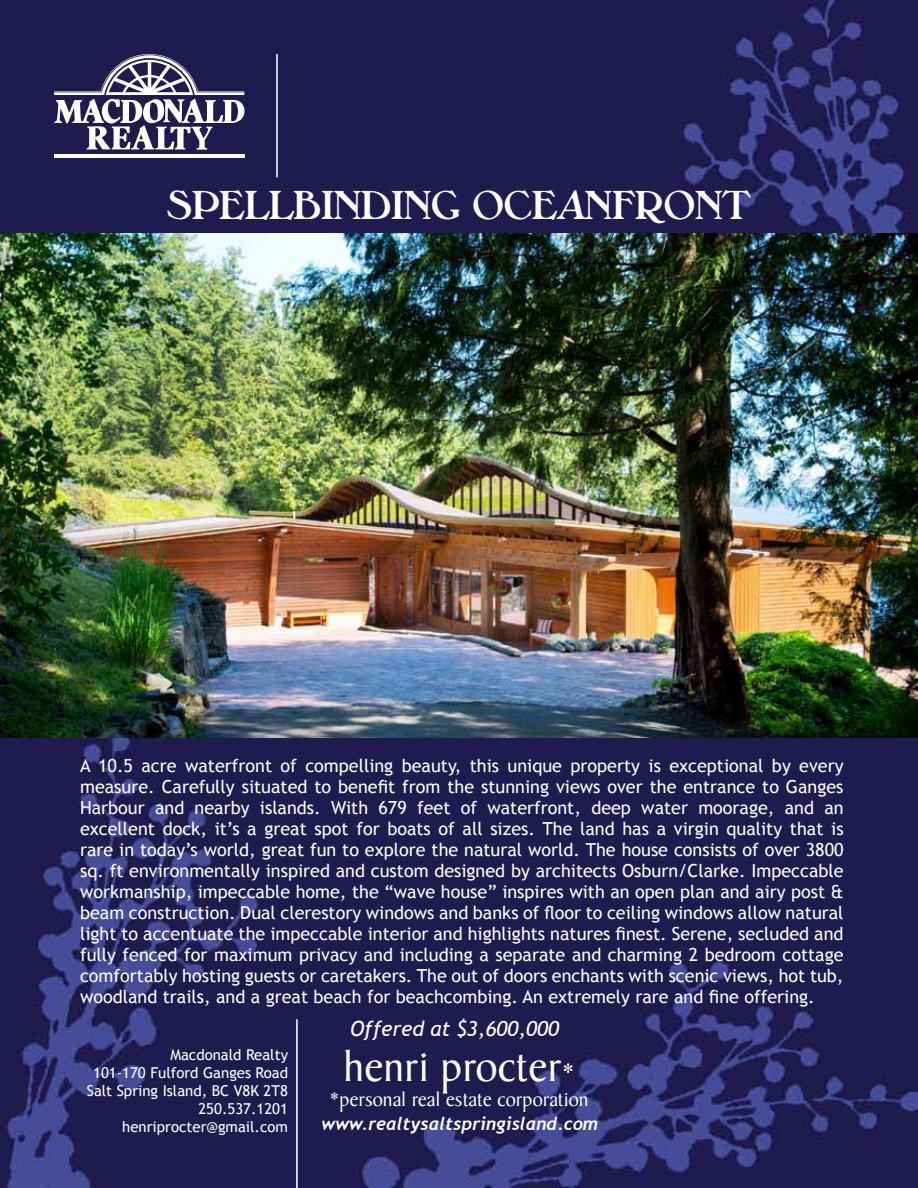
<style>
.page{position:relative;width:918px;height:1188px;background:#fff}
.page>*{position:absolute;margin:0;border:0;box-sizing:border-box;transform-origin:0 0}
.t1{font:45px "Baker Signet";color:#fff}
.t2{font:600 39px "Melbourne";color:#fff}
.t3{font:21px "Baker Signet";color:#fff}
.t4{font:italic 21px "Trebuchet MS";color:#fff}
.t5{font:18px/21px "Trebuchet MS";color:#fff;text-align:justify}
.t6{font:italic 700 18px "Trebuchet";color:#fff}
.t7{font:15px/18px "Trebuchet MS";color:#fff;text-align:right}
.s1{font-size:27px}
</style>
<div class="page">
<img style="left:0;top:0;width:918px;height:1188px">
<hr style="left:296px;top:1019px;width:2px;height:169px;background:#fff">
<hr style="left:54px;top:157px;width:190px;height:1px;background:#fff">
<hr style="left:54px;top:154px;width:190px;height:3px;background:#fff">
<svg style="left:54px;top:54px;width:190px;height:96px"></svg>
<hr style="left:276px;top:54px;width:2px;height:123px;background:#fff">
<img style="left:1px;top:233px;width:917px;height:505px">
<h2 class="t2" style="left:168px;top:182px;width:584px">SPELLBINDING OCEANFRONT</h2>
<p class="t5" style="left:80px;top:755px;width:765px">A 10.5 acre waterfront of compelling beauty, this unique property is exceptional by every measure. Carefully situated to benefit from the stunning views over the entrance to Ganges Harbour and nearby islands. With 679 feet of waterfront, deep water moorage, and an excellent dock, it’s a great spot for boats of all sizes. The land has a virgin quality that is rare in today’s world, great fun to explore the natural world. The house consists of over 3800 sq. ft environmentally inspired and custom designed by architects Osburn/Clarke. Impeccable workmanship, impeccable home, the “wave house” inspires with an open plan and airy post &amp; beam construction. Dual clerestory windows and banks of floor to ceiling windows allow natural light to accentuate the impeccable interior and highlights natures finest. Serene, secluded and fully fenced for maximum privacy and including a separate and charming 2 bedroom cottage comfortably hosting guests or caretakers. The out of doors enchants with scenic views, hot tub, woodland trails, and a great beach for beachcombing. An extremely rare and fine offering.</p>
<p class="t4" style="left:350px;top:1016px;width:211px">Offered at $3,600,000</p>
<p class="t7" style="left:87px;top:1046px;width:203px">Macdonald Realty<br>101-170 Fulford Ganges Road<br>Salt Spring Island, BC V8K 2T8<br>250.537.1201 henriprocter@gmail.com</p>
<h1 class="t1" style="left:343px;top:1042px;width:233px">henri procter<span class="s1">*</span></h1>
<p class="t3" style="left:329px;top:1088px;width:261px">*personal real estate corporation</p>
<p class="t6" style="left:321px;top:1112px;width:278px">www.realtysaltspringisland.com</p>
</div>
